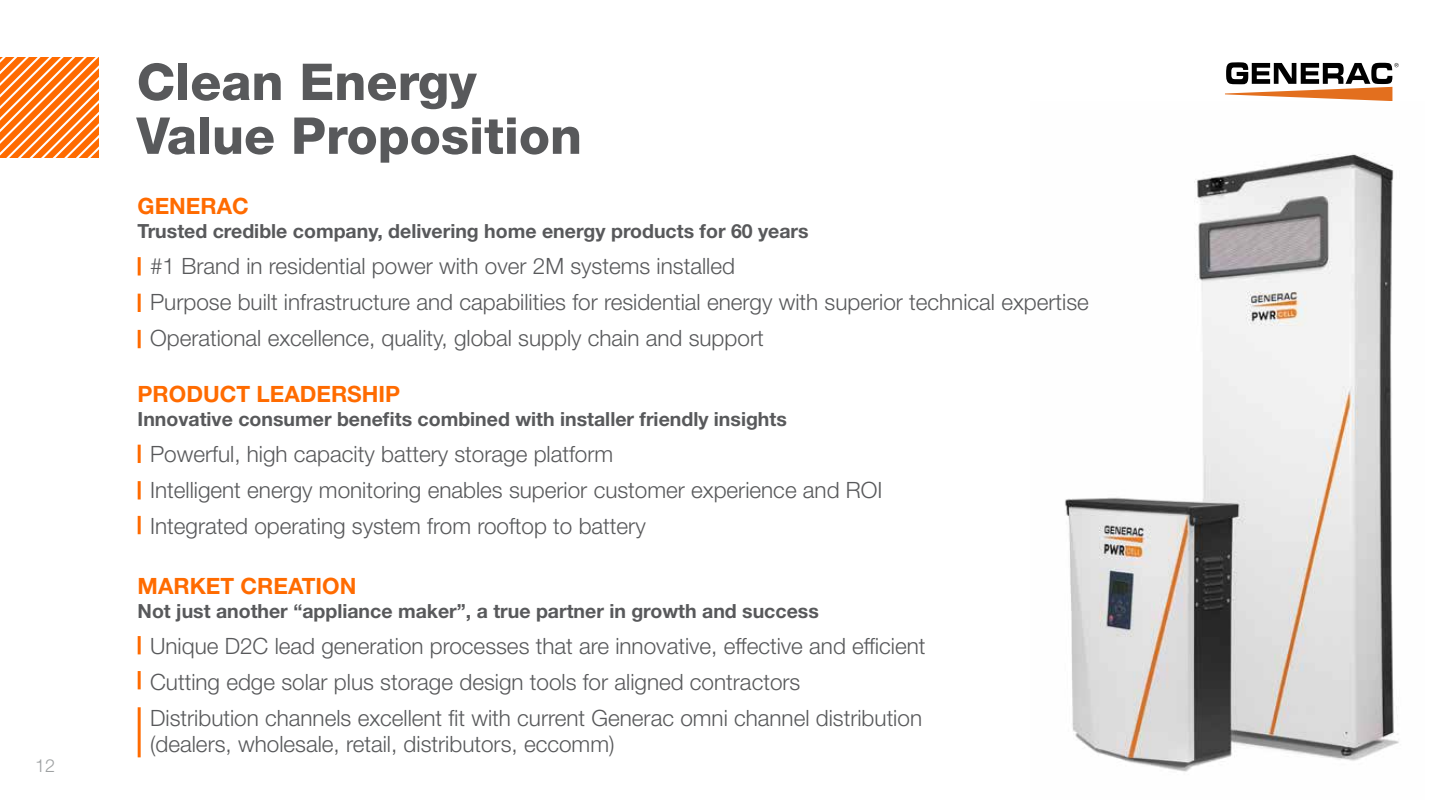
<style>
.page{position:relative;width:1440px;height:810px;background:#fff}
.page>*{position:absolute;margin:0;border:0;box-sizing:border-box;transform-origin:0 0}
.t1{font:800 50.85px/53.8px "Helvetica Neue LT Std";color:#58595b}
.t2{font:300 22.5px/36px "Helvetica Neue LT Std";color:#58595b}
.t3{font:700 22.5px "Helvetica Neue LT Std";color:#ff6b00}
.t4{font:700 19.5px "Helvetica Neue LT Std";color:#58595b}
.t5{font:300 18px "Helvetica Neue LT Std";color:#9ea1a2}
</style>
<div class="page">
<svg style="left:1225px;top:62px;width:173px;height:39px"></svg>
<img style="left:1065px;top:154px;width:334px;height:618px">
<hr style="left:138px;top:257px;width:3px;height:19px;background:#ff6b00">
<hr style="left:138px;top:330px;width:3px;height:18px;background:#ff6b00">
<hr style="left:138px;top:294px;width:3px;height:18px;background:#ff6b00">
<hr style="left:138px;top:445px;width:3px;height:18px;background:#ff6b00">
<hr style="left:138px;top:516px;width:3px;height:18px;background:#ff6b00">
<hr style="left:138px;top:481px;width:3px;height:19px;background:#ff6b00">
<hr style="left:138px;top:636px;width:3px;height:18px;background:#ff6b00">
<hr style="left:138px;top:707px;width:3px;height:50px;background:#ff6b00">
<hr style="left:138px;top:671px;width:3px;height:18px;background:#ff6b00">
<svg style="left:0;top:57px;width:98px;height:101px;background:#ff8f3f"></svg>
<p class="t5" style="left:35px;top:755px;width:22px">12</p>
<h1 class="t1" style="left:137px;top:55px;width:447px">Clean Energy<br>Value Proposition</h1>
<p class="t3" style="left:138px;top:192px;width:113px">GENERAC</p>
<p class="t4" style="left:138px;top:219px;width:672px">Trusted credible company, delivering home energy products for 60 years</p>
<p class="t2" style="left:150px;top:248px;width:940px">#1 Brand in residential power with over 2M systems installed<br>Purpose built infrastructure and capabilities for residential energy with superior technical expertise<br>Operational excellence, quality, global supply chain and support</p>
<p class="t3" style="left:138px;top:380px;width:264px">PRODUCT LEADERSHIP</p>
<p class="t4" style="left:138px;top:407px;width:651px">Innovative consumer benefits combined with installer friendly insights</p>
<p class="t2" style="left:150px;top:436px;width:734px">Powerful, high capacity battery storage platform<br>Intelligent energy monitoring enables superior customer experience and ROI<br>Integrated operating system from rooftop to battery</p>
<p class="t3" style="left:138px;top:572px;width:220px">MARKET CREATION</p>
<p class="t4" style="left:138px;top:599px;width:683px">Not just another “appliance maker”, a true partner in growth and success</p>
<p class="t2" style="left:150px;top:628px;width:777px">Unique D2C lead generation processes that are innovative, effective and efficient<br>Cutting edge solar plus storage design tools for aligned contractors<br>Distribution channels excellent fit with current Generac omni channel distribution</p>
<p class="t2" style="left:150px;top:725px;width:466px">(dealers, wholesale, retail, distributors, eccomm)</p>
</div>
